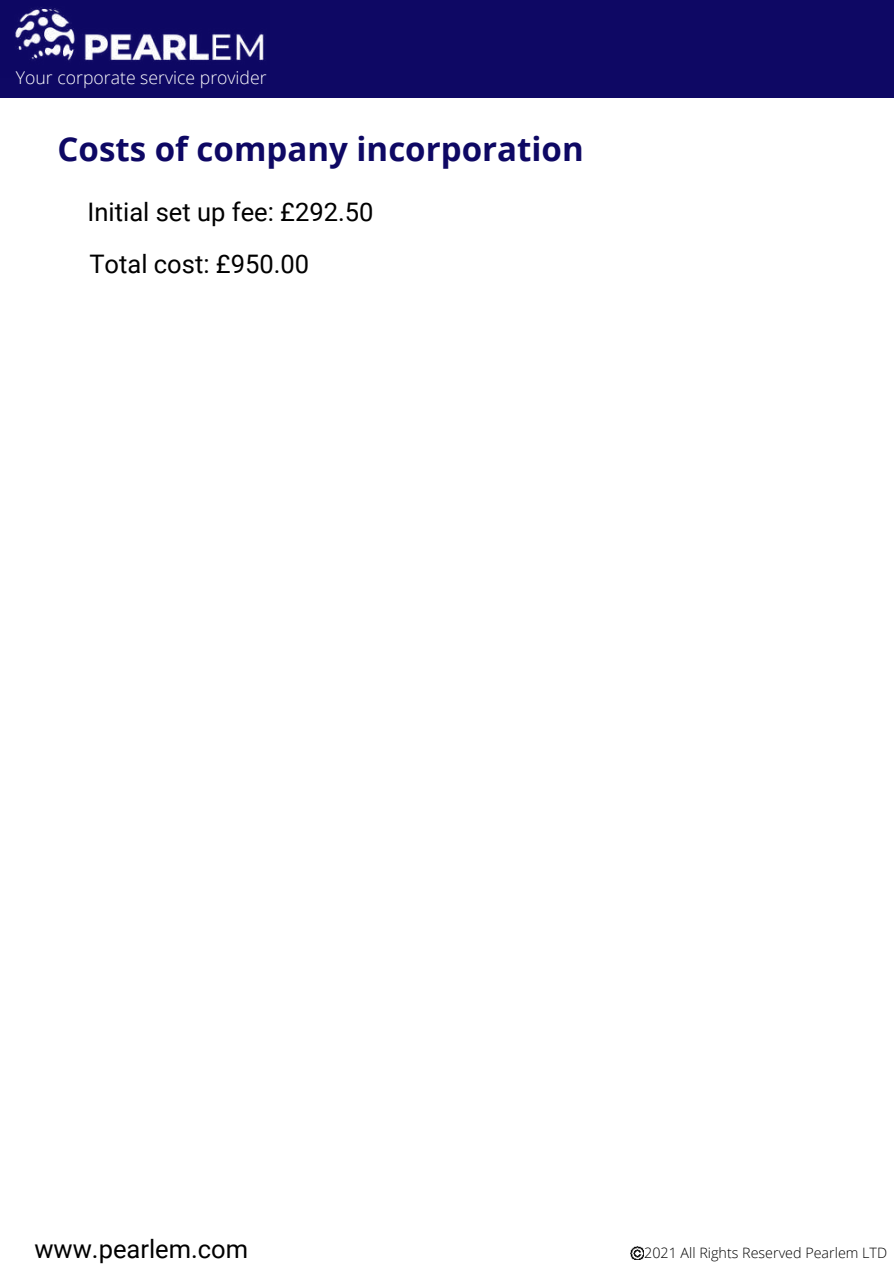
<style>
.page{position:relative;width:894px;height:1264px;background:#fff}
.page>*{position:absolute;margin:0;border:0;box-sizing:border-box;transform-origin:0 0}
.t1{font:700 33px "Open Sans";color:#0e0864}
.t2{font:25.5px "Roboto";color:#000}
.t3{font:300 17.7px "Open Sans";color:#fff}
.t4{font:300 14.25px "Open Sans";color:#000}
</style>
<div class="page">
<div style="left:0;top:0;width:893px;height:97px;background:#0e0864"></div>
<img style="left:15px;top:7px;width:249px;height:54px">
<svg style="left:630px;top:1246px;width:13px;height:13px"></svg>
<p class="t3" style="left:16px;top:66px;width:252px">Your corporate service provider</p>
<p class="t1" style="left:57px;top:126px;width:527px">Costs of company incorporation</p>
<p class="t2" style="left:88px;top:194px;width:287px">Initial set up fee: £292.50</p>
<p class="t2" style="left:89px;top:246px;width:221px">Total cost: £950.00</p>
<p class="t2" style="left:34px;top:1231px;width:215px">www.pearlem.com</p>
<p class="t4" style="left:644px;top:1243px;width:244px">2021 All Rights Reserved Pearlem LTD</p>
</div>
